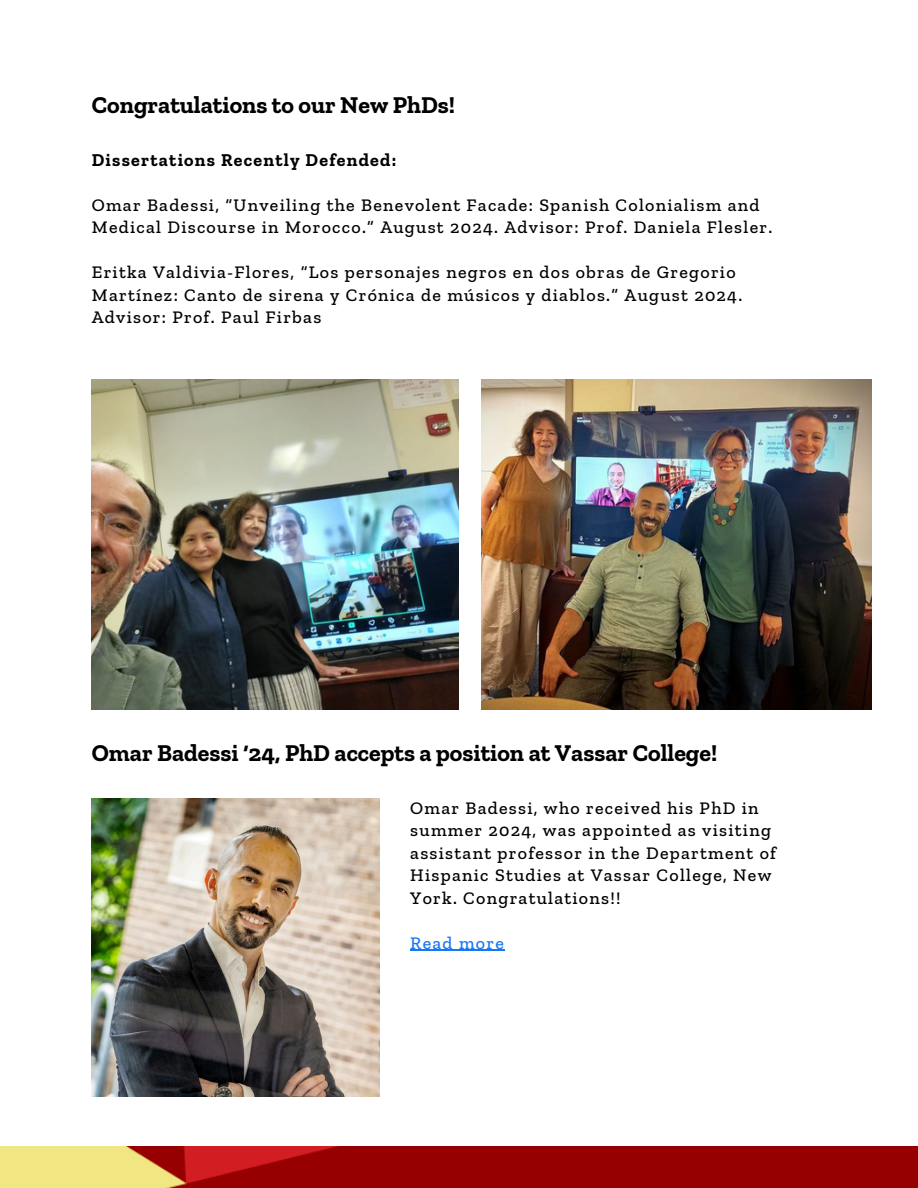
<style>
.page{position:relative;width:918px;height:1188px;background:#fff}
.page>*{position:absolute;margin:0;border:0;box-sizing:border-box;transform-origin:0 0}
.t1{font:700 24px "Zilla Slab";color:#000}
.t2{font:500 18px/22.5px "Zilla Slab";letter-spacing:.07em;color:#000}
.t3{font:700 18px "Zilla Slab";letter-spacing:.07em;color:#000}
.t4{font:500 18px "Zilla Slab";letter-spacing:.07em;color:#1877f2}
</style>
<div class="page">
<img style="left:92px;top:380px;width:367px;height:329px">
<img style="left:481px;top:380px;width:391px;height:329px">
<img style="left:92px;top:798px;width:288px;height:298px">
<img style="left:0;top:1147px;width:918px;height:41px">
<hr style="left:410px;top:950px;width:95px;height:1px;background:#1877f2">
<h1 class="t1" style="left:92px;top:90px;width:365px">Congratulations to our New PhDs!</h1>
<p class="t3" style="left:92px;top:149px;width:306px">Dissertations Recently Defended:</p>
<p class="t2" style="left:92px;top:193px;width:682px">Omar Badessi, “Unveiling the Benevolent Facade: Spanish Colonialism and<br>Medical Discourse in Morocco.” August 2024. Advisor: Prof. Daniela Flesler.</p>
<p class="t2" style="left:92px;top:261px;width:652px">Eritka Valdivia-Flores, “Los personajes negros en dos obras de Gregorio<br>Martínez: Canto de sirena y Crónica de músicos y diablos.” August 2024.</p>
<p class="t2" style="left:92px;top:306px;width:231px">Advisor: Prof. Paul Firbas</p>
<p class="t1" style="left:92px;top:739px;width:627px">Omar Badessi ‘24, PhD accepts a position at Vassar College!</p>
<p class="t2" style="left:410px;top:796px;width:367px">Omar Badessi, who received his PhD in summer 2024, was appointed as visiting assistant professor in the Department of Hispanic Studies at Vassar College, New York. Congratulations!!</p>
<h1 class="t4" style="left:410px;top:932px;width:95px">Read more</h1>
</div>
